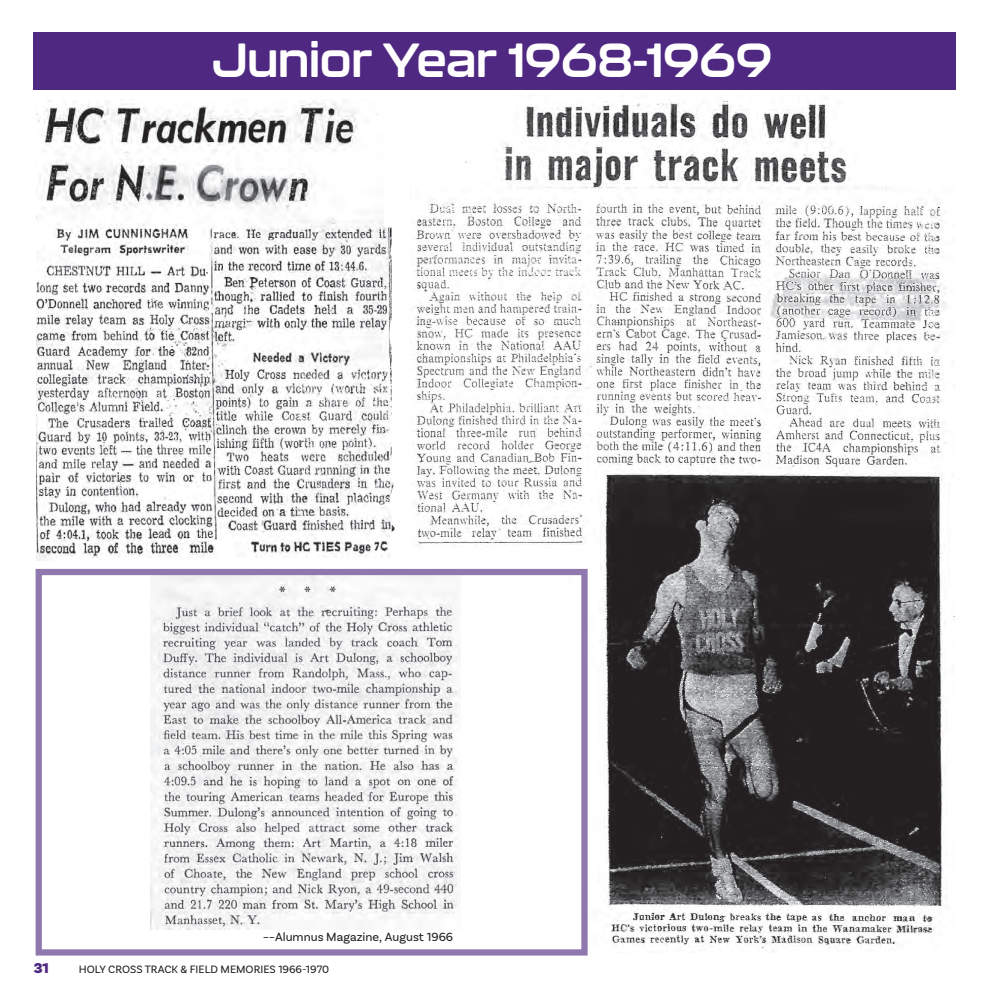
<style>
.page{position:relative;width:990px;height:990px;background:#fff}
.page>*{position:absolute;margin:0;border:0;box-sizing:border-box;transform-origin:0 0}
.t1{font:700 47.5px "Kallisto";letter-spacing:-.015em;color:#fff}
.t2{font:900 15px "Basic Sans";color:#4f2881}
.t3{font:12.5px "Basic Sans";color:#231f20}
.t4{font:11.25px "Basic Sans";color:#231f20}
</style>
<div class="page">
<div style="left:34px;top:32px;width:922px;height:58px;background:#4f2881"></div>
<img style="left:410px;top:100px;width:545px;height:852px">
<img style="left:37px;top:100px;width:358px;height:460px">
<img style="left:150px;top:576px;width:311px;height:353px">
<div style="left:36px;top:569px;width:552px;height:387px;border:6px solid #8f78ae"></div>
<p class="t1" style="left:211px;top:32px;width:563px">Junior Year 1968-1969</p>
<p class="t3" style="left:263px;top:929px;width:192px">––Alumnus Magazine, August 1966</p>
<h2 class="t2" style="left:34px;top:958px;width:17px">31</h2>
<p class="t4" style="left:79px;top:962px;width:252px">HOLY CROSS TRACK &amp; FIELD MEMORIES 1966-1970</p>
</div>
